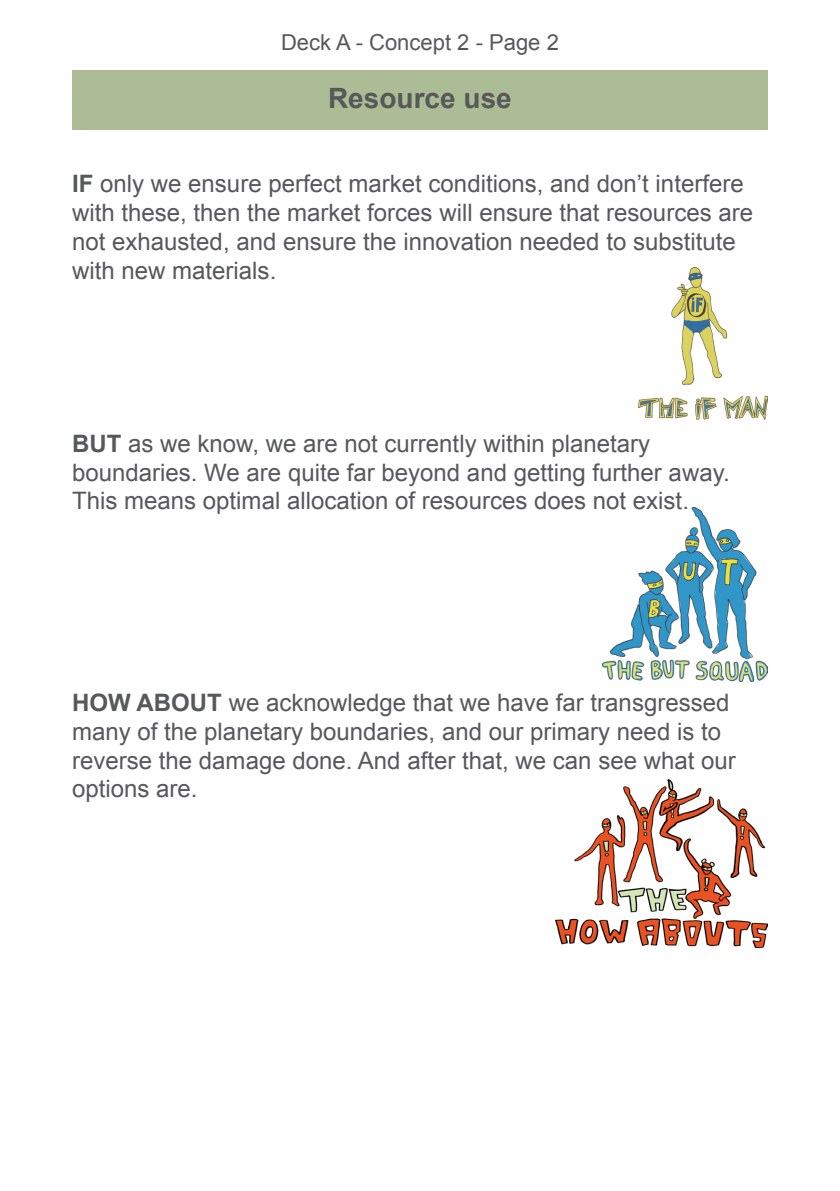
<style>
.page{position:relative;width:840px;height:1191px;background:#fff}
.page>*{position:absolute;margin:0;border:0;box-sizing:border-box;transform-origin:0 0}
.t1{font:700 28px "Arial";color:#57585a}
.t2{font:24px/28.8px "Arial";color:#57585a}
.t3{font:22px "Arial";color:#57585a}
.s1{font-weight:700}
</style>
<div class="page">
<div style="left:72px;top:71px;width:695px;height:59px;background:#acbd95"></div>
<img style="left:638px;top:268px;width:129px;height:152px">
<img style="left:602px;top:507px;width:165px;height:174px">
<img style="left:555px;top:780px;width:212px;height:167px">
<p class="t3" style="left:281px;top:30px;width:279px">Deck A - Concept 2 - Page 2</p>
<p class="t1" style="left:328px;top:83px;width:185px">Resource use</p>
<p class="t2" style="left:72px;top:170px;width:682px"><span class="s1">IF</span> only we ensure perfect market conditions, and don’t interfere with these, then the market forces will ensure that resources are not exhausted, and ensure the innovation needed to substitute with new materials.</p>
<p class="t2" style="left:72px;top:429px;width:658px"><span class="s1">BUT</span> as we know, we are not currently within planetary boundaries. We are quite far beyond and getting further away.<br>This means optimal allocation of resources does not exist.</p>
<p class="t2" style="left:72px;top:688px;width:665px"><span class="s1">HOW ABOUT</span> we acknowledge that we have far transgressed many of the planetary boundaries, and our primary need is to reverse the damage done. And after that, we can see what our options are.</p>
</div>
